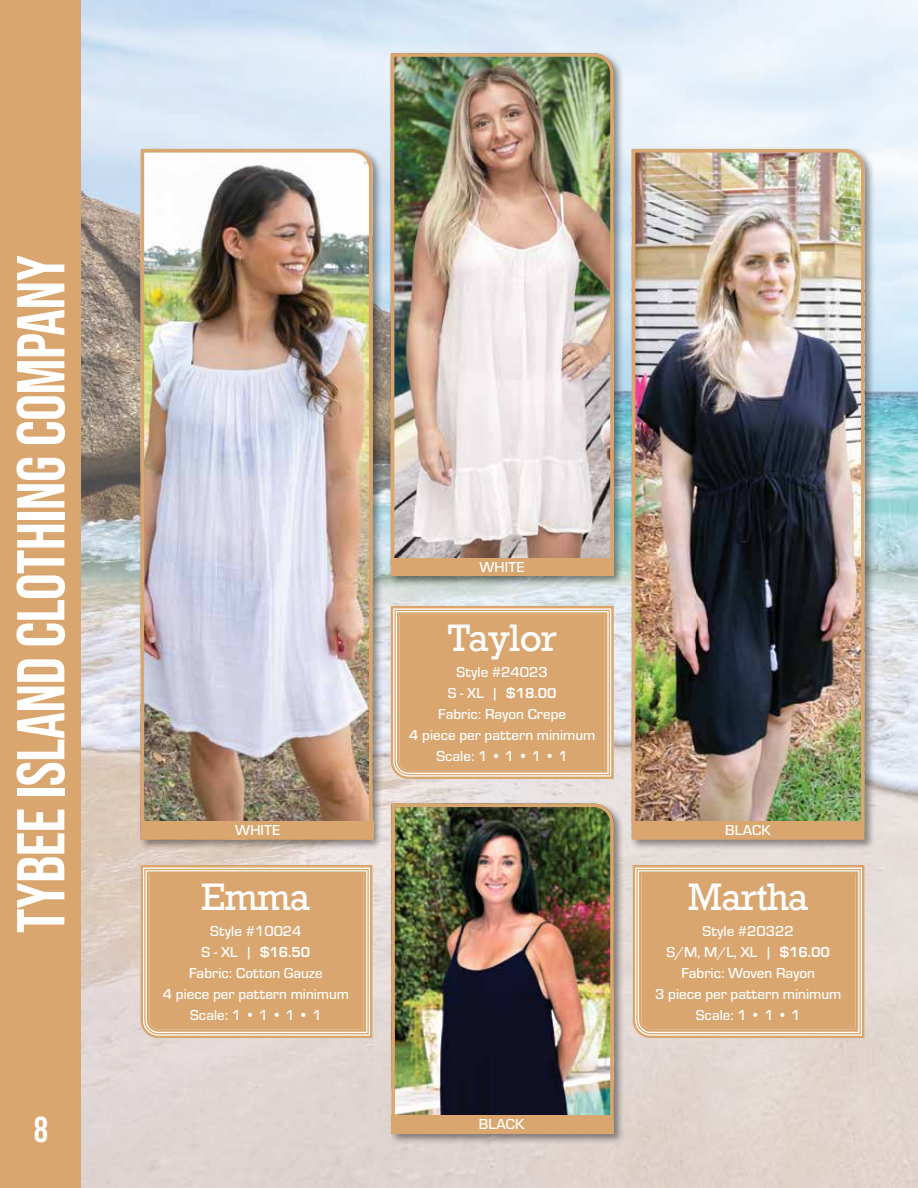
<style>
.page{position:relative;width:918px;height:1188px;background:#fff}
.page>*{position:absolute;margin:0;border:0;box-sizing:border-box;transform-origin:0 0}
.t1{font:67.5px "Bebas Neue";letter-spacing:-.01em;color:#fff}
.t2{font:36px "Rockwell";letter-spacing:-.03em;color:#fff}
.t3{font:36px "Bebas Neue";color:#fff}
.t4{font:500 15px/21px "Eurostile";color:#fff;text-align:center}
.s1{font-weight:700}
</style>
<div class="page">
<img style="left:81px;top:0;width:837px;height:1188px">
<div style="left:0;top:0;width:81px;height:1188px;background:#d9a66f"></div>
<div style="left:139px;top:147px;width:245px;height:704px;background:#231f20;opacity:.5"></div>
<img style="left:139px;top:147px;width:235px;height:695px">
<svg style="left:136px;top:860px;width:241px;height:183px;background:#e3d7d3"></svg>
<svg style="left:139px;top:864px;width:235px;height:175px;background:#dbac7a"></svg>
<div style="left:142px;top:821px;width:232px;height:17px;background:#d9a66f"></div>
<div style="left:630px;top:147px;width:245px;height:704px;background:#231f20;opacity:.5"></div>
<img style="left:630px;top:147px;width:236px;height:695px">
<div style="left:628px;top:860px;width:241px;height:183px;background:#e5dcd7"></div>
<svg style="left:631px;top:864px;width:235px;height:175px;background:#dbad7b"></svg>
<div style="left:633px;top:821px;width:230px;height:17px;background:#d9a66f"></div>
<div style="left:389px;top:801px;width:236px;height:344px;background:#231f20;opacity:.5"></div>
<img style="left:390px;top:802px;width:226px;height:334px">
<div style="left:389px;top:51px;width:236px;height:535px;background:#231f20;opacity:.5"></div>
<img style="left:389px;top:51px;width:227px;height:526px">
<svg style="left:386px;top:601px;width:232px;height:183px;background:#dbb081"></svg>
<div style="left:392px;top:558px;width:220px;height:18px;background:#d9a66f"></div>
<div style="left:391px;top:1115px;width:221px;height:18px;background:#d9a66f"></div>
<h1 class="t1" style="left:3px;top:933px;width:680px;rotate:-90deg">Tybee Island Clothing Company</h1>
<h2 class="t3" style="left:34px;top:1109px;width:16px">8</h2>
<p class="t4" style="left:235px;top:818px;width:47px">WHITE</p>
<h2 class="t2" style="left:202px;top:875px;width:110px">Emma</h2>
<p class="t4" style="left:163px;top:919px;width:188px">Style #10024<br>S - XL | <span class="s1">$16.50<br></span>Fabric: Cotton Gauze<br>4 piece per pattern minimum<br>Scale: 1 • 1 • 1 • 1</p>
<p class="t4" style="left:479px;top:556px;width:47px">WHITE</p>
<h2 class="t2" style="left:447px;top:616px;width:111px">Taylor</h2>
<p class="t4" style="left:409px;top:660px;width:188px">Style #24023<br>S - XL | <span class="s1">$18.00<br></span>Fabric: Rayon Crepe<br>4 piece per pattern minimum<br>Scale: 1 • 1 • 1 • 1</p>
<p class="t4" style="left:479px;top:1113px;width:47px">BLACK</p>
<p class="t4" style="left:725px;top:818px;width:47px">BLACK</p>
<h2 class="t2" style="left:688px;top:875px;width:122px">Martha</h2>
<p class="t4" style="left:655px;top:919px;width:188px">Style #20322<br>S/M, M/L, XL | <span class="s1">$16.00<br></span>Fabric: Woven Rayon<br>3 piece per pattern minimum<br>Scale: 1 • 1 • 1</p>
</div>
